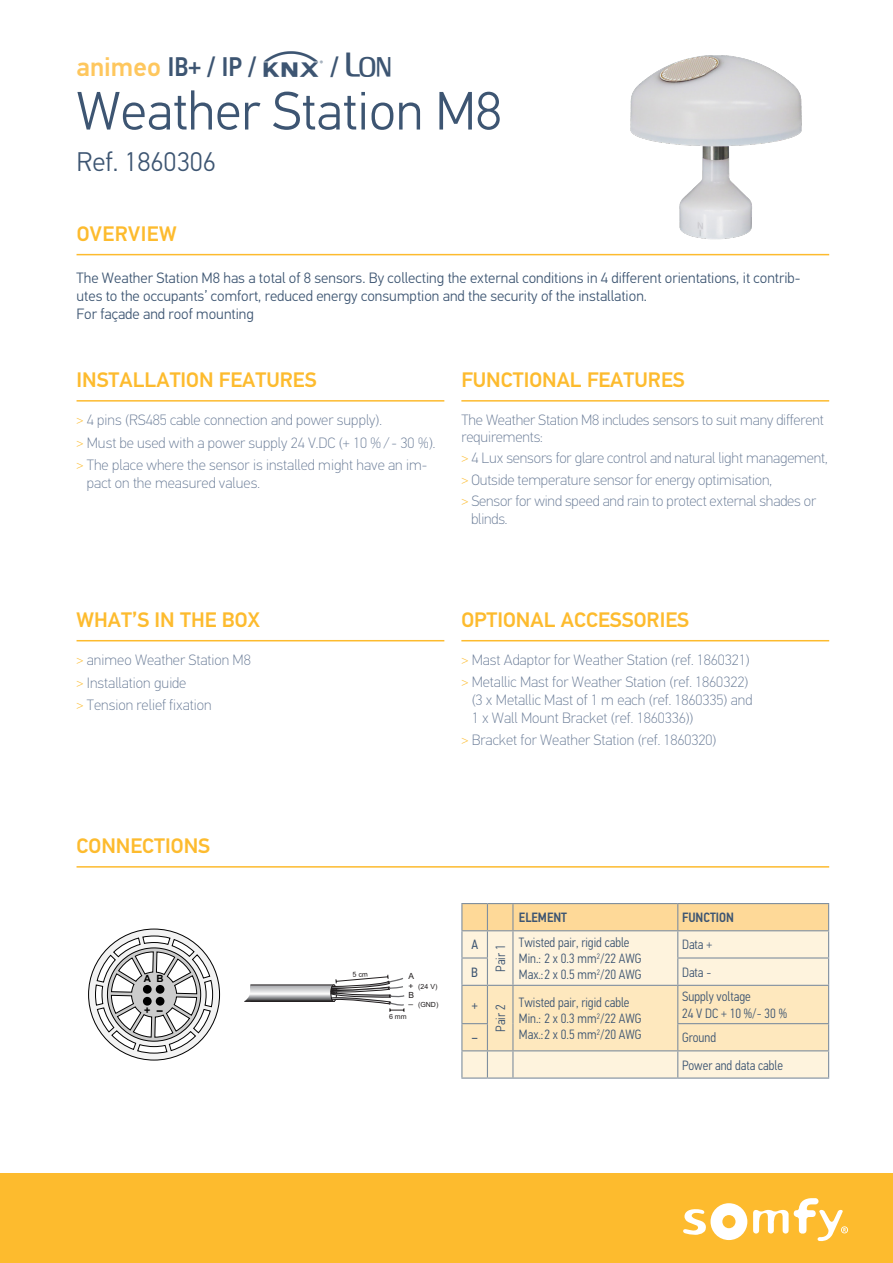
<style>
.page{position:relative;width:893px;height:1263px;background:#fff}
.page>*{position:absolute;margin:0;border:0;box-sizing:border-box;transform-origin:0 0}
.t1{font:300 54px "PF Din Text Pro";color:#3d5572}
.animeo_text{font:500 27px "PF Din Text Cond Pro";color:#3d5572}
.t2{font:300 27px "PF Din Text Pro";color:#3d5572}
.t3{font:500 21px "PF Din Text Pro";color:#fdbb2e}
.t4{font:500 21px "PF Din Text Pro";letter-spacing:.02em;color:#fdbb2e}
.t5{font:100 15px/18px "PF Din Text Pro";color:#6a7c97}
.t6{font:300 15px/18px "PF Din Text Pro";color:#3d5572}
.t7{font:300 13.5px/16.2px "PF Din Text Cond Pro";color:#3d5572}
.t8{font:500 13.5px "PF Din Text Cond Pro";color:#3d5572}
.t9{font:13.5px "PF Din Text Cond Pro";color:#3d5572}
.t10{font:700 10.65px "Arial";color:#000}
.t11{font:700 9.9px "Arial";color:#000}
.t12{font:8.4px "Arial";color:#231f20}
.t13{font:7.05px "Arial";color:#231f20}
.s1{font-family:"PF Din Text Pro";color:#fec75e}
.s2{font-family:"SOMFY DFS";font-weight:400}
.s3{color:#fdbb2e}
.s4{font-size:8.4px}
</style>
<div class="page">
<div style="left:0;top:1174px;width:893px;height:89px;background:#fdbb2e"></div>
<svg style="left:683px;top:1203px;width:64px;height:37px"></svg>
<svg style="left:753px;top:1198px;width:95px;height:43px"></svg>
<hr style="left:77px;top:254px;width:752px;height:1px;background:#fdbb2e">
<hr style="left:77px;top:640px;width:367px;height:1px;background:#fdbb2e">
<hr style="left:461px;top:640px;width:368px;height:1px;background:#fdbb2e">
<hr style="left:77px;top:866px;width:752px;height:2px;background:#fdbb2e">
<hr style="left:77px;top:400px;width:367px;height:2px;background:#fdbb2e">
<hr style="left:461px;top:400px;width:368px;height:2px;background:#fdbb2e">
<img style="left:630px;top:55px;width:172px;height:185px">
<svg style="left:88px;top:928px;width:132px;height:133px"></svg>
<div style="left:143px;top:985px;width:9px;height:9px;background:#000;border-radius:50%"></div>
<div style="left:156px;top:985px;width:8px;height:9px;background:#000;border-radius:50%"></div>
<div style="left:156px;top:997px;width:8px;height:8px;background:#000;border-radius:50%"></div>
<div style="left:143px;top:997px;width:9px;height:8px;background:#000;border-radius:50%"></div>
<svg style="left:461px;top:903px;width:368px;height:174px;background:#f6e5c5"></svg>
<hr style="left:461px;top:1077px;width:26px;height:2px;background:#808f9f">
<hr style="left:487px;top:1077px;width:26px;height:2px;background:#808f9f">
<hr style="left:513px;top:1077px;width:165px;height:2px;background:#808f9f">
<hr style="left:678px;top:1077px;width:151px;height:2px;background:#808f9f">
<svg style="left:244px;top:974px;width:161px;height:38px"></svg>
<p class="animeo_text" style="left:77px;top:50px;width:317px"><span class="s1">animeo</span> IB+ / IP / <span class="s2">D</span> / <span class="s2">E</span></p>
<p class="t1" style="left:77px;top:80px;width:427px">Weather Station M8</p>
<p class="t2" style="left:77px;top:146px;width:141px">Ref. 1860306</p>
<p class="t4" style="left:77px;top:221px;width:101px">OVERVIEW</p>
<p class="t6" style="left:77px;top:269px;width:725px">The Weather Station M8 has a total of 8 sensors. By collecting the external conditions in 4 different orientations, it contrib&shy;utes to the occupants’ comfort, reduced energy consumption and the security of the installation.</p>
<p class="t6" style="left:77px;top:305px;width:179px">For façade and roof mounting</p>
<p class="t3" style="left:77px;top:367px;width:242px">INSTALLATION FEATURES</p>
<p class="t3" style="left:461px;top:367px;width:225px">FUNCTIONAL FEATURES</p>
<p class="t5" style="left:461px;top:411px;width:364px;line-height:17.2px">The Weather Station M8 includes sensors to suit many different requirements:</p>
<p class="t5" style="left:461px;top:449px;width:368px"><span class="s3">&gt;</span> 4 Lux sensors for glare control and natural light management,</p>
<p class="t5" style="left:461px;top:471px;width:312px"><span class="s3">&gt;</span> Outside temperature sensor for energy optimisation,</p>
<p class="t5" style="left:471px;top:493px;width:346px;line-height:17.2px;text-indent:-10px"><span class="s3">&gt;</span> Sensor for wind speed and rain to protect external shades or blinds.</p>
<p class="t5" style="left:77px;top:411px;width:307px"><span class="s3">&gt;</span> 4 pins (RS485 cable connection and power supply).</p>
<p class="t5" style="left:77px;top:434px;width:360px"><span class="s3">&gt;</span> Must be used with a power supply 24 V.DC (+ 10 %/ - 30 %).</p>
<p class="t5" style="left:87px;top:456px;width:342px;text-indent:-10px"><span class="s3">&gt;</span> The place where the sensor is installed might have an im&shy;pact on the measured values.</p>
<p class="t3" style="left:77px;top:607px;width:185px">WHAT’S IN THE BOX</p>
<p class="t3" style="left:461px;top:607px;width:229px">OPTIONAL ACCESSORIES</p>
<p class="t5" style="left:77px;top:651px;width:176px"><span class="s3">&gt;</span> animeo Weather Station M8</p>
<p class="t5" style="left:77px;top:674px;width:111px"><span class="s3">&gt;</span> Installation guide</p>
<p class="t5" style="left:77px;top:696px;width:137px"><span class="s3">&gt;</span> Tension relief fixation</p>
<p class="t3" style="left:77px;top:833px;width:135px">CONNECTIONS</p>
<p class="t5" style="left:461px;top:651px;width:290px"><span class="s3">&gt;</span> Mast Adaptor for Weather Station (ref. 1860321)</p>
<p class="t5" style="left:472px;top:673px;width:282px;text-indent:-10px"><span class="s3">&gt;</span> Metallic Mast for Weather Station (ref. 1860322) (3 x Metallic Mast of 1 m each (ref. 1860335) and<br>1 x Wall Mount Bracket (ref. 1860336))</p>
<p class="t5" style="left:461px;top:731px;width:257px"><span class="s3">&gt;</span> Bracket for Weather Station (ref. 1860320)</p>
<p class="t8" style="left:519px;top:909px;width:50px">ELEMENT</p>
<p class="t8" style="left:682px;top:909px;width:53px">FUNCTION</p>
<p class="t7" style="left:493px;top:972px;width:29px;rotate:-90deg">Pair 1</p>
<p class="t7" style="left:519px;top:934px;width:124px">Twisted pair, rigid cable<br>Min.: 2 x 0.3 mm<sup>2</sup>/22 AWG<br>Max.:2 x 0.5 mm<sup>2</sup>/20 AWG</p>
<p class="t7" style="left:682px;top:937px;width:32px">Data +</p>
<p class="t9" style="left:471px;top:937px;width:8px">A</p>
<p class="t9" style="left:471px;top:964px;width:8px">B</p>
<p class="t7" style="left:682px;top:964px;width:31px">Data -</p>
<p class="t9" style="left:472px;top:997px;width:7px">+</p>
<p class="t7" style="left:493px;top:1032px;width:29px;rotate:-90deg">Pair 2</p>
<p class="t7" style="left:519px;top:994px;width:124px">Twisted pair, rigid cable<br>Min.: 2 x 0.3 mm<sup>2</sup>/22 AWG<br>Max.:2 x 0.5 mm<sup>2</sup>/20 AWG</p>
<p class="t7" style="left:682px;top:989px;width:107px">Supply voltage<br>24 V DC + 10 %/- 30 %</p>
<p class="t9" style="left:472px;top:1030px;width:7px">–</p>
<p class="t7" style="left:682px;top:1030px;width:36px">Ground</p>
<p class="t7" style="left:682px;top:1057px;width:102px">Power and data cable</p>
<p class="t12" style="left:409px;top:971px;width:7px">A</p>
<p class="t13" style="left:409px;top:981px;width:30px"><span class="s4">+</span> (24 V)</p>
<p class="t12" style="left:409px;top:989px;width:7px">B</p>
<p class="t13" style="left:409px;top:1000px;width:31px"><span class="s4">–</span> (GND)</p>
<p class="t11" style="left:144px;top:972px;width:21px">A B</p>
<p class="t10" style="left:144px;top:1004px;width:20px">+ –</p>
<p class="t10" style="left:493px;top:1004px;width:20px">+ –</p>
<p class="t13" style="left:389px;top:1011px;width:19px">6 mm</p>
</div>
